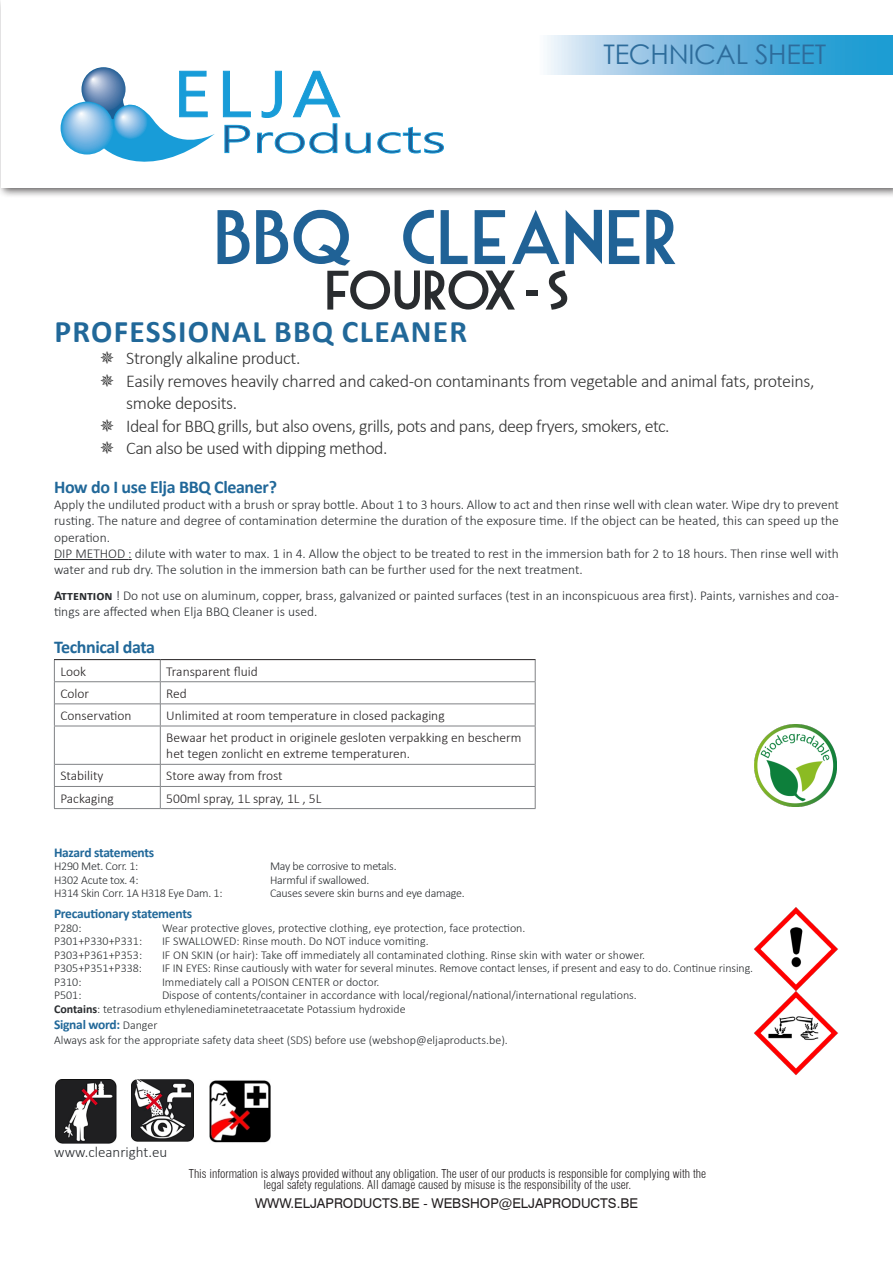
<style>
.page{position:relative;width:893px;height:1263px;background:#fff}
.page>*{position:absolute;margin:0;border:0;box-sizing:border-box;transform-origin:0 0}
.t1{font:75px "Mouse Deco";letter-spacing:-.105em;color:#206296}
.t2{font:64.95px "Nirmala UI";color:#189cd8;scale:1.14 1}
.t3{font:54px "Mouse Deco";letter-spacing:-.145em;color:#292c2f}
.t4{font:300 38.85px "Nirmala UI";color:#1c6097;scale:1.55 1}
.t5{font:700 31.5px "Calibri";letter-spacing:.04em;color:#216899}
.t6{font:27px "Century Gothic";letter-spacing:-.01em;color:#2d6c9b}
.t7{font:300 18px/22.5px "Calibri";letter-spacing:-.03em;color:#333}
.t8{font:700 18px "Calibri";letter-spacing:-.02em;color:#216899}
.t9{font:300 15px "Calibri";color:#292c2f}
.t10{font:300 13.5px/16.2px "Calibri";color:#292c2f}
.t11{font:300 13.5px/16.2px "Calibri";color:#231f20}
.t12{font:700 13.5px "Calibri";letter-spacing:-.02em;color:#216899}
.t13{font:13.5px "Swiss 721 BT";color:#231f20}
.t14{font:300 12px "Calibri";color:#292c2f}
.t15{font:300 condensed 12px "Swiss 721 BT";color:#231f20}
.t16{font:300 12px "Calibri";letter-spacing:-.02em;color:#292c2f}
.s1{font-weight:700}
.s2{font-weight:300;font-size:12px;color:#292c2f}
</style>
<div class="page">
<hr style="left:54px;top:559px;width:74px;height:1px;background:#292c2f">
<hr style="left:54px;top:659px;width:106px;height:1px;background:#231f20">
<hr style="left:160px;top:659px;width:376px;height:1px;background:#231f20">
<hr style="left:55px;top:704px;width:105px;height:1px;background:#808285">
<hr style="left:160px;top:704px;width:375px;height:1px;background:#808285">
<svg style="left:160px;top:660px;width:1px;height:66px"></svg>
<hr style="left:160px;top:726px;width:1px;height:38px;background:#808285">
<hr style="left:55px;top:764px;width:105px;height:1px;background:#808285">
<hr style="left:160px;top:764px;width:375px;height:1px;background:#808285">
<svg style="left:160px;top:764px;width:1px;height:44px"></svg>
<hr style="left:54px;top:681px;width:106px;height:1px;background:#808285">
<hr style="left:160px;top:681px;width:376px;height:1px;background:#808285">
<hr style="left:54px;top:726px;width:106px;height:1px;background:#808285">
<hr style="left:160px;top:726px;width:376px;height:1px;background:#808285">
<hr style="left:54px;top:786px;width:106px;height:1px;background:#808285">
<hr style="left:160px;top:786px;width:376px;height:1px;background:#808285">
<svg style="left:54px;top:660px;width:1px;height:66px"></svg>
<svg style="left:535px;top:660px;width:1px;height:66px"></svg>
<hr style="left:54px;top:726px;width:1px;height:38px;background:#808285">
<hr style="left:535px;top:726px;width:1px;height:38px;background:#808285">
<svg style="left:54px;top:764px;width:1px;height:44px"></svg>
<svg style="left:535px;top:764px;width:1px;height:44px"></svg>
<hr style="left:54px;top:808px;width:106px;height:1px;background:#808285">
<hr style="left:160px;top:808px;width:376px;height:1px;background:#808285">
<div style="left:0;top:0;width:893px;height:198px;background:#231f20;opacity:.75"></div>
<div style="left:1px;top:1px;width:892px;height:187px;background:#fff"></div>
<svg style="left:81px;top:67px;width:45px;height:44px"></svg>
<svg style="left:223px;top:71px;width:27px;height:46px"></svg>
<svg style="left:262px;top:71px;width:20px;height:47px"></svg>
<svg style="left:293px;top:71px;width:47px;height:46px"></svg>
<svg style="left:225px;top:125px;width:25px;height:28px"></svg>
<svg style="left:258px;top:133px;width:46px;height:20px"></svg>
<svg style="left:310px;top:124px;width:27px;height:29px"></svg>
<svg style="left:346px;top:133px;width:24px;height:20px"></svg>
<svg style="left:378px;top:127px;width:66px;height:26px"></svg>
<svg style="left:94px;top:71px;width:121px;height:91px"></svg>
<svg style="left:61px;top:102px;width:52px;height:53px;background:#76b9e4"></svg>
<svg style="left:113px;top:105px;width:35px;height:34px"></svg>
<svg style="left:547px;top:35px;width:346px;height:39px;background:#70b8df"></svg>
<img style="left:55px;top:1080px;width:62px;height:63px">
<img style="left:132px;top:1080px;width:61px;height:62px">
<img style="left:209px;top:1080px;width:62px;height:63px">
<img style="left:755px;top:724px;width:82px;height:83px">
<img style="left:754px;top:907px;width:84px;height:168px">
<p class="t2" style="left:173px;top:41px;width:149px">ELJA</p>
<p class="t4" style="left:219px;top:107px;width:148px">Products</p>
<p class="t6" style="left:603px;top:35px;width:224px">TECHNICAL SHEET</p>
<p class="t1" style="left:210px;top:202px;width:474px">BBQ CLEANER</p>
<p class="t3" style="left:322px;top:265px;width:252px">FOUROX-S</p>
<p class="t5" style="left:55px;top:309px;width:414px">PROFESSIONAL BBQ CLEANER</p>
<p class="t7" style="left:126px;top:347px;width:176px">Strongly alkaline product.</p>
<p class="t7" style="left:126px;top:369px;width:690px">Easily removes heavily charred and caked-on contaminants from vegetable and animal fats, proteins, smoke deposits.</p>
<p class="t7" style="left:126px;top:414px;width:545px">Ideal for BBQ grills, but also ovens, grills, pots and pans, deep fryers, smokers, etc.</p>
<p class="t7" style="left:126px;top:437px;width:263px">Can also be used with dipping method.</p>
<p class="t8" style="left:54px;top:474px;width:225px">How do I use Elja BBQ Cleaner?</p>
<p class="t10" style="left:54px;top:496px;width:786px;text-align:justify">Apply the undiluted product with a brush or spray bottle. About 1 to 3 hours. Allow to act and then rinse well with clean water. Wipe dry to prevent rusting. The nature and degree of contamination determine the duration of the exposure time. If the object can be heated, this can speed up the operation.</p>
<p class="t10" style="left:54px;top:545px;width:786px">DIP METHOD : dilute with water to max. 1 in 4. Allow the object to be treated to rest in the immersion bath for 2 to 18 hours. Then rinse well with water and rub dry. The solution in the immersion bath can be further used for the next treatment.</p>
<p class="t10" style="left:54px;top:587px;width:786px"><span class="s1">Attention</span> ! Do not use on aluminum, copper, brass, galvanized or painted surfaces (test in an inconspicuous area first). Paints, varnishes and coa&shy;tings are affected when Elja BBQ Cleaner is used.</p>
<p class="t8" style="left:54px;top:634px;width:103px">Technical data</p>
<p class="t11" style="left:60px;top:663px;width:27px">Look</p>
<p class="t11" style="left:166px;top:663px;width:93px">Transparent fluid</p>
<p class="t11" style="left:60px;top:685px;width:30px">Color</p>
<p class="t11" style="left:166px;top:685px;width:22px">Red</p>
<p class="t11" style="left:60px;top:707px;width:73px">Conservation</p>
<p class="t11" style="left:166px;top:707px;width:280px">Unlimited at room temperature in closed packaging</p>
<p class="t11" style="left:166px;top:729px;width:357px">Bewaar het product in originele gesloten verpakking en bescherm het tegen zonlicht en extreme temperaturen.</p>
<p class="t11" style="left:60px;top:768px;width:45px">Stability</p>
<p class="t11" style="left:166px;top:768px;width:118px">Store away from frost</p>
<p class="t11" style="left:60px;top:790px;width:55px">Packaging</p>
<p class="t11" style="left:166px;top:790px;width:157px">500ml spray, 1L spray, 1L , 5L</p>
<p class="t12" style="left:54px;top:843px;width:102px">Hazard statements</p>
<p class="t16" style="left:54px;top:859px;width:86px">H290 Met. Corr. 1:</p>
<p class="t16" style="left:270px;top:859px;width:128px">May be corrosive to metals.</p>
<p class="t16" style="left:54px;top:872px;width:86px">H302 Acute tox. 4:</p>
<p class="t16" style="left:270px;top:872px;width:101px">Harmful if swallowed.</p>
<p class="t16" style="left:54px;top:886px;width:170px">H314 Skin Corr. 1A H318 Eye Dam. 1:</p>
<p class="t16" style="left:270px;top:886px;width:196px">Causes severe skin burns and eye damage.</p>
<p class="t12" style="left:54px;top:904px;width:140px">Precautionary statements</p>
<p class="t14" style="left:54px;top:920px;width:29px">P280:</p>
<p class="t14" style="left:162px;top:920px;width:365px">Wear protective gloves, protective clothing, eye protection, face protection.</p>
<p class="t14" style="left:54px;top:934px;width:90px">P301+P330+P331:</p>
<p class="t14" style="left:162px;top:934px;width:268px">IF SWALLOWED: Rinse mouth. Do NOT induce vomiting.</p>
<p class="t14" style="left:54px;top:947px;width:90px">P303+P361+P353:</p>
<p class="t14" style="left:162px;top:947px;width:485px">IF ON SKIN (or hair): Take off immediately all contaminated clothing. Rinse skin with water or shower.</p>
<p class="t14" style="left:54px;top:961px;width:90px">P305+P351+P338:</p>
<p class="t14" style="left:162px;top:961px;width:593px">IF IN EYES: Rinse cautiously with water for several minutes. Remove contact lenses, if present and easy to do. Continue rinsing.</p>
<p class="t14" style="left:54px;top:974px;width:29px">P310:</p>
<p class="t14" style="left:162px;top:974px;width:219px">Immediately call a POISON CENTER or doctor.</p>
<p class="t14" style="left:54px;top:988px;width:29px">P501:</p>
<p class="t14" style="left:162px;top:988px;width:476px">Dispose of contents/container in accordance with local/regional/national/international regulations.</p>
<p class="t14" style="left:54px;top:1001px;width:353px"><span class="s1">Contains</span>: tetrasodium ethylenediaminetetraacetate Potassium hydroxide</p>
<p class="t12" style="left:54px;top:1015px;width:105px">Signal word: <span class="s2">Danger</span></p>
<p class="t14" style="left:54px;top:1032px;width:455px">Always ask for the appropriate safety data sheet (SDS) before use (webshop@eljaproducts.be).</p>
<p class="t9" style="left:54px;top:1143px;width:115px">www.cleanright.eu</p>
<p class="t15" style="left:189px;top:1167px;width:519px">This information is always provided without any obligation. The user of our products is responsible for complying with the</p>
<p class="t15" style="left:263px;top:1177px;width:369px">legal safety regulations. All damage caused by misuse is the responsibility of the user.</p>
<p class="t13" style="left:255px;top:1195px;width:384px">WWW.ELJAPRODUCTS.BE - WEBSHOP@ELJAPRODUCTS.BE</p>
</div>
